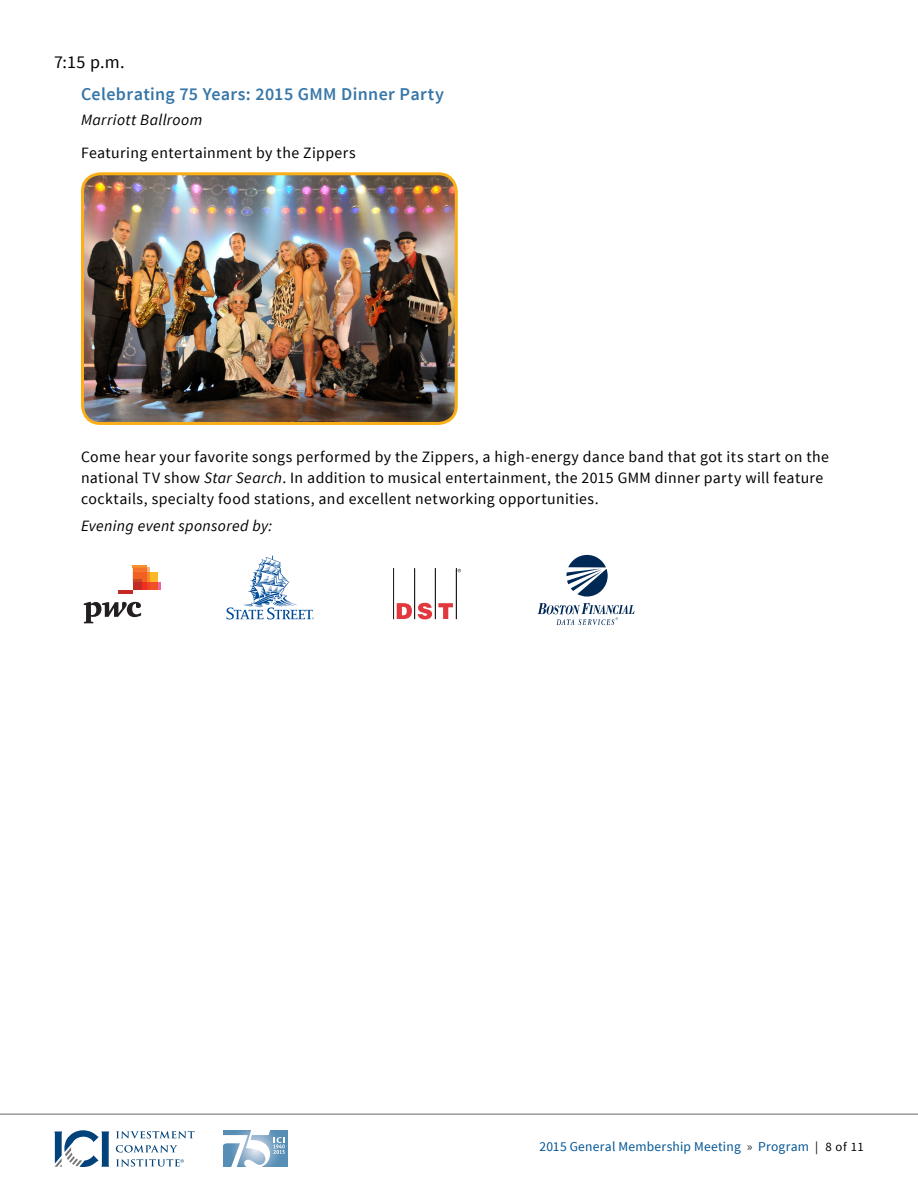
<style>
.page{position:relative;width:918px;height:1188px;background:#fff}
.page>*{position:absolute;margin:0;border:0;box-sizing:border-box;transform-origin:0 0}
.theme{font:600 18px "Source Sans Pro";letter-spacing:.02em;color:#3776a8}
.time{font:18px "Source Sans Pro";color:#000}
.event_text{font:15.75px/21px "Source Sans Pro";letter-spacing:.025em;color:#000}
.loc{font:italic 15.75px "Source Sans Pro";letter-spacing:.02em;color:#000}
.t1{font:13.5px "Source Sans Pro";letter-spacing:.02em;color:#015494}
.s1{font-style:italic}
.s2{color:#333}
.s3{font-size:12.75px;color:#000}
</style>
<div class="page">
<hr style="left:0;top:1114px;width:918px;height:1px;background:#666">
<svg style="left:116px;top:1131px;width:79px;height:7px"></svg>
<svg style="left:116px;top:1145px;width:61px;height:8px"></svg>
<svg style="left:54px;top:1130px;width:55px;height:37px"></svg>
<svg style="left:116px;top:1159px;width:68px;height:8px"></svg>
<div style="left:223px;top:1130px;width:65px;height:37px;background:#568eb5"></div>
<svg style="left:223px;top:1130px;width:62px;height:37px"></svg>
<img style="left:82px;top:176px;width:372px;height:247px">
<div style="left:81px;top:172px;width:377px;height:253px;border:3px solid #faaf18;border-radius:18px"></div>
<svg style="left:84px;top:602px;width:57px;height:21px"></svg>
<svg style="left:157px;top:583px;width:4px;height:7px"></svg>
<hr style="left:133px;top:565px;width:14px;height:3px;background:#f7932e">
<div style="left:150px;top:572px;width:7px;height:11px;background:#fcb825"></div>
<div style="left:150px;top:583px;width:7px;height:7px;background:#f05128"></div>
<svg style="left:133px;top:568px;width:17px;height:22px"></svg>
<div style="left:133px;top:583px;width:9px;height:7px;background:#c32a25"></div>
<hr style="left:118px;top:590px;width:15px;height:4px;background:#c32a25">
<svg style="left:393px;top:569px;width:68px;height:50px"></svg>
<svg style="left:566px;top:555px;width:42px;height:42px"></svg>
<svg style="left:538px;top:603px;width:97px;height:22px"></svg>
<svg style="left:227px;top:555px;width:87px;height:65px"></svg>
<p class="time" style="left:54px;top:50px;width:72px">7:15 p.m.</p>
<p class="theme" style="left:81px;top:82px;width:365px">Celebrating 75 Years: 2015 GMM Dinner Party</p>
<p class="loc" style="left:81px;top:110px;width:123px">Marriott Ballroom</p>
<p class="event_text" style="left:81px;top:143px;width:276px">Featuring entertainment by the Zippers</p>
<p class="event_text" style="left:81px;top:447px;width:750px">Come hear your favorite songs performed by the Zippers, a high-energy dance band that got its start on the national TV show <span class="s1">Star Search</span>. In addition to musical entertainment, the 2015 GMM dinner party will feature cocktails, specialty food stations, and excellent networking opportunities.</p>
<p class="loc" style="left:81px;top:516px;width:193px">Evening event sponsored by:</p>
<p class="t1" style="left:539px;top:1138px;width:326px">2015 General Membership Meeting <span class="s2">»</span> Program <span class="s3">| 8 of 11</span></p>
</div>
